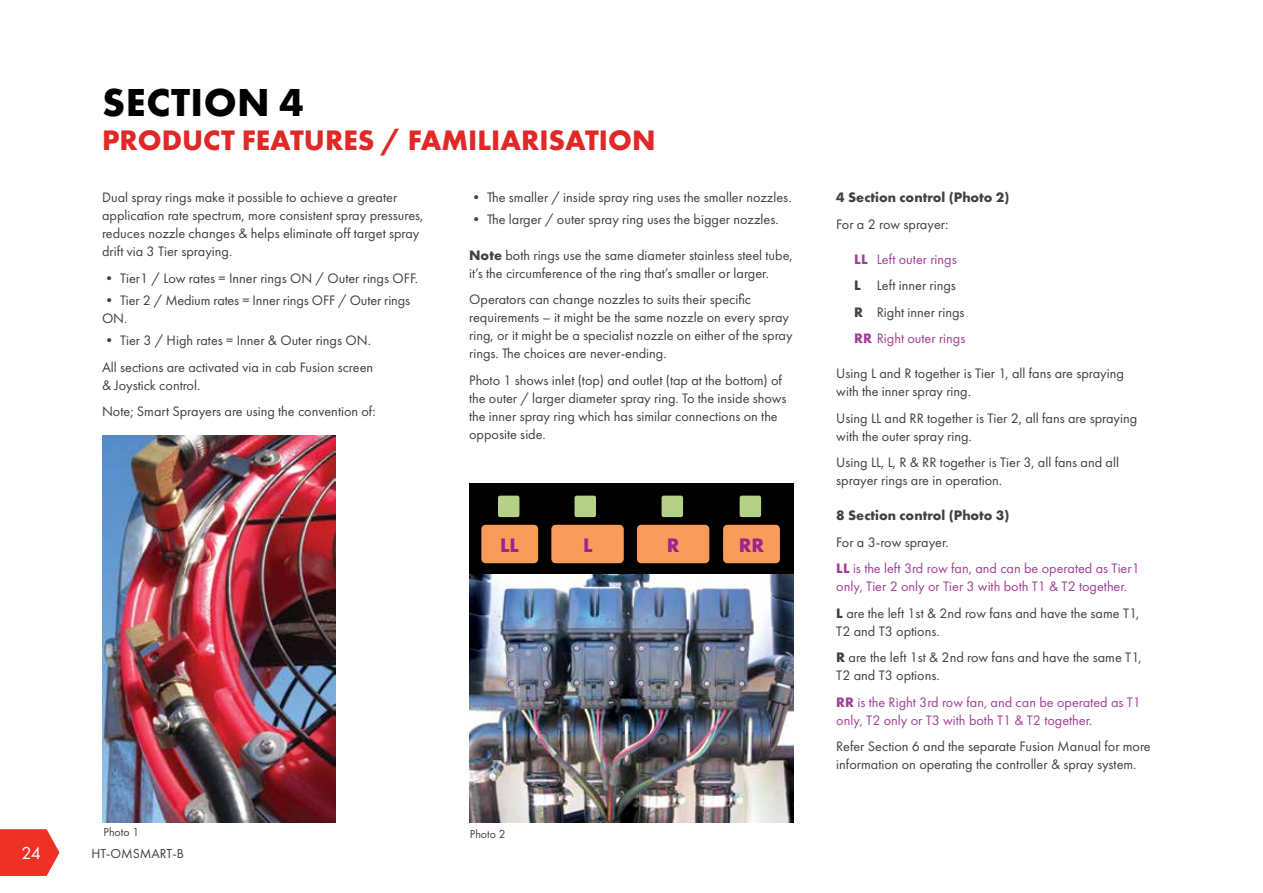
<style>
.page{position:relative;width:1263px;height:893px;background:#fff}
.page>*{position:absolute;margin:0;border:0;box-sizing:border-box;transform-origin:0 0}
.t1{font:700 40.5px "Futura PT";letter-spacing:.015em;color:#000}
.t2{font:700 29.25px "Futura PT";color:#e02926}
.t3{font:700 20.25px "Futura PT";color:#9c248f}
.t4{font:18px "Futura PT";color:#fff}
.t5{font:14.25px/18px "Futura PT";color:#414042}
.t6{font:14.25px/26.5px "Futura PT";color:#a33f97}
.t7{font:700 14.25px "Futura PT";color:#414042}
.t8{font:13.5px "Futura PT";color:#414042}
.t9{font:12px "Futura PT";color:#414042}
.s1{font-weight:700}
.s2{font-weight:700;color:#414042}
.s3{color:#414042}
</style>
<div class="page">
<svg style="left:0;top:829px;width:60px;height:47px;background:#f0493e"></svg>
<img style="left:102px;top:436px;width:234px;height:387px">
<div style="left:469px;top:484px;width:325px;height:91px;background:#000"></div>
<div style="left:481px;top:525px;width:57px;height:38px;background:#f89c5c;border-radius:4px"></div>
<div style="left:723px;top:525px;width:57px;height:38px;background:#f89c5c;border-radius:4px"></div>
<div style="left:551px;top:525px;width:73px;height:38px;background:#f89c5c;border-radius:4px"></div>
<div style="left:637px;top:525px;width:72px;height:38px;background:#f89c5c;border-radius:4px"></div>
<div style="left:498px;top:496px;width:21px;height:21px;background:#b5d187;border-radius:2px"></div>
<div style="left:574px;top:496px;width:22px;height:21px;background:#b5d187;border-radius:2px"></div>
<div style="left:662px;top:496px;width:21px;height:21px;background:#b5d187;border-radius:2px"></div>
<div style="left:740px;top:496px;width:21px;height:21px;background:#b5d187;border-radius:2px"></div>
<img style="left:469px;top:575px;width:325px;height:248px">
<h1 class="t1" style="left:102px;top:76px;width:203px">SECTION 4</h1>
<h2 class="t2" style="left:102px;top:121px;width:555px">PRODUCT FEATURES / FAMILIARISATION</h2>
<p class="t5" style="left:102px;top:188px;width:323px">Dual spray rings make it possible to achieve a greater application rate spectrum, more consistent spray pressures, reduces nozzle changes &amp; helps eliminate off target spray drift via 3 Tier spraying.</p>
<p class="t5" style="left:102px;top:269px;width:317px">• Tier1 / Low rates = Inner rings ON / Outer rings OFF.</p>
<p class="t5" style="left:102px;top:291px;width:310px">• Tier 2 / Medium rates = Inner rings OFF / Outer rings<br>ON.</p>
<p class="t5" style="left:102px;top:327px;width:273px;line-height:26.5px">• Tier 3 / High rates = Inner &amp; Outer rings ON.<br>All sections are activated via in cab Fusion screen</p>
<p class="t5" style="left:102px;top:372px;width:275px;line-height:26.5px">&amp; Joystick control.<br>Note; Smart Sprayers are using the convention of:</p>
<p class="t5" style="left:469px;top:188px;width:324px">• The smaller / inside spray ring uses the smaller nozzles.</p>
<p class="t5" style="left:469px;top:211px;width:311px">• The larger / outer spray ring uses the bigger nozzles.</p>
<p class="t5" style="left:469px;top:246px;width:325px"><span class="s1">Note</span> both rings use the same diameter stainless steel tube, it’s the circumference of the ring that’s smaller or larger.</p>
<p class="t5" style="left:469px;top:290px;width:325px">Operators can change nozzles to suits their specific requirements – it might be the same nozzle on every spray ring, or it might be a specialist nozzle on either of the spray rings. The choices are never-ending.</p>
<p class="t5" style="left:469px;top:371px;width:319px">Photo 1 shows inlet (top) and outlet (tap at the bottom) of the outer / larger diameter spray ring. To the inside shows the inner spray ring which has similar connections on the opposite side.</p>
<h3 class="t3" style="left:500px;top:532px;width:21px">LL</h3>
<h3 class="t3" style="left:583px;top:532px;width:11px">L</h3>
<h3 class="t3" style="left:667px;top:532px;width:14px">R</h3>
<h3 class="t3" style="left:739px;top:532px;width:27px">RR</h3>
<p class="t9" style="left:104px;top:825px;width:37px">Photo 1</p>
<p class="t9" style="left:470px;top:826px;width:37px">Photo 2</p>
<p class="t4" style="left:21px;top:842px;width:21px">24</p>
<p class="t8" style="left:91px;top:845px;width:94px">HT-OMSMART-B</p>
<p class="t7" style="left:836px;top:188px;width:175px">4 Section control (Photo 2)</p>
<p class="t5" style="left:836px;top:215px;width:114px">For a 2 row sprayer:</p>
<p class="t6" style="left:854px;top:246px;width:113px"><span class="s1">LL</span> Left outer rings<br><span class="s2">L</span> <span class="s3">Left inner rings<br></span><span class="s2">R</span> <span class="s3">Right inner rings<br></span><span class="s1">RR</span> Right outer rings</p>
<p class="t5" style="left:836px;top:364px;width:289px">Using L and R together is Tier 1, all fans are spraying with the inner spray ring.</p>
<p class="t5" style="left:836px;top:409px;width:302px">Using LL and RR together is Tier 2, all fans are spraying with the outer spray ring.</p>
<p class="t5" style="left:836px;top:453px;width:284px">Using LL, L, R &amp; RR together is Tier 3, all fans and all sprayer rings are in operation.</p>
<p class="t7" style="left:836px;top:506px;width:175px">8 Section control (Photo 3)</p>
<p class="t6" style="left:836px;top:529px;width:305px"><span class="s3">For a 3-row sprayer.<br></span><span class="s1">LL</span> is the left 3rd row fan, and can be operated as Tier1</p>
<p class="t6" style="left:836px;top:573px;width:305px">only, Tier 2 only or Tier 3 with both T1 &amp; T2 together.<br><span class="s2">L</span> <span class="s3">are the left 1st &amp; 2nd row fans and have the same T1,</span></p>
<p class="t5" style="left:836px;top:618px;width:307px;line-height:26.5px">T2 and T3 options.<br><span class="s1">R</span> are the left 1st &amp; 2nd row fans and have the same T1,</p>
<p class="t6" style="left:836px;top:662px;width:306px"><span class="s3">T2 and T3 options.<br></span><span class="s1">RR</span> is the Right 3rd row fan, and can be operated as T1</p>
<p class="t6" style="left:836px;top:707px;width:258px">only, T2 only or T3 with both T1 &amp; T2 together.</p>
<p class="t5" style="left:836px;top:737px;width:316px">Refer Section 6 and the separate Fusion Manual for more information on operating the controller &amp; spray system.</p>
</div>
